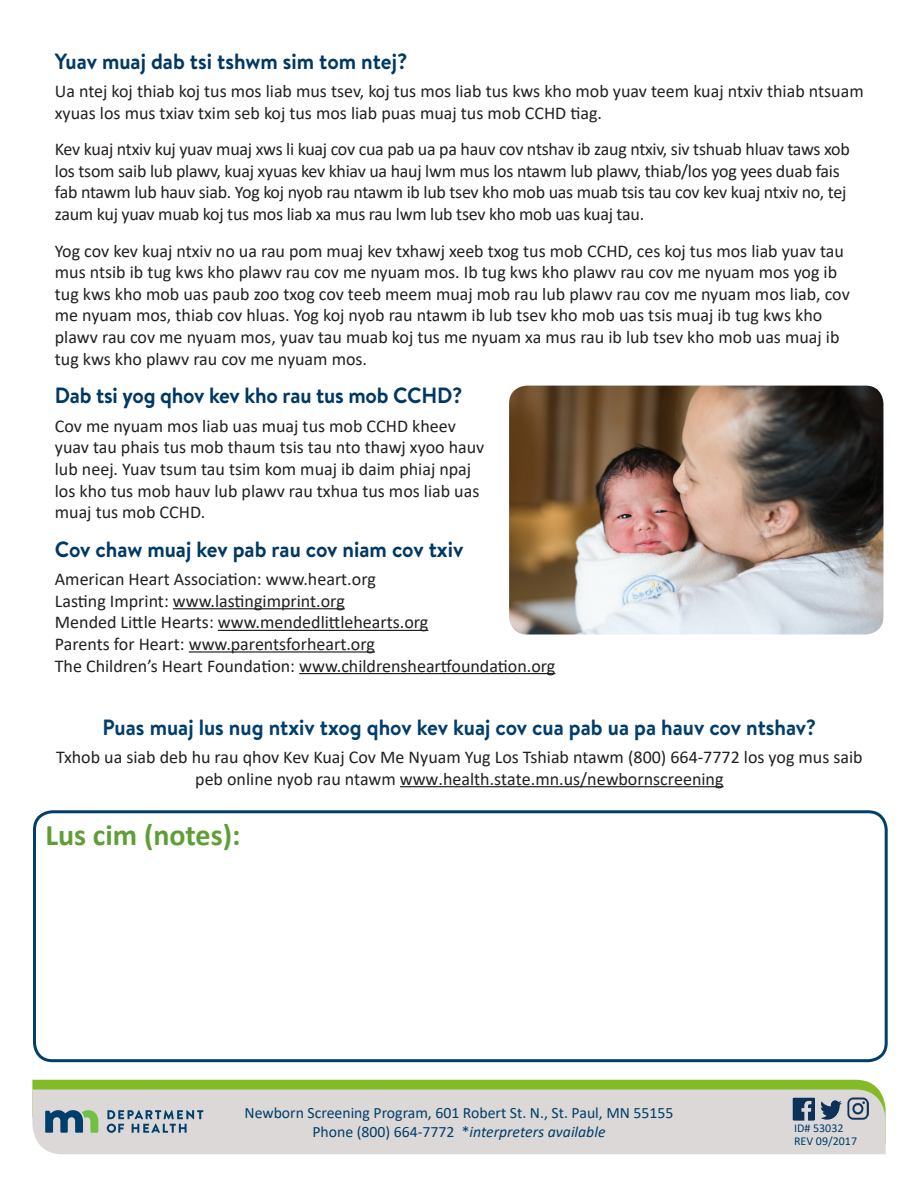
<style>
.page{position:relative;width:918px;height:1188px;background:#fff}
.page>*{position:absolute;margin:0;border:0;box-sizing:border-box;transform-origin:0 0}
.t1{font:700 30px "Calibri";color:#5f9e36}
.t2{font:700 22.05px "Brandon Text";letter-spacing:-.005em;color:#003864;scale:.95 1}
.t3{font:700 22.05px "Brandon Text";color:#003e6b;scale:.95 1}
.t4{font:18px/21.6px "Calibri";color:#231f20}
.t5{font:15.75px "Calibri";color:#003e6b}
.t6{font:italic 15.75px "Calibri";color:#003e6b}
.t7{font:12px "Calibri";color:#003e6b}
.s1{font-style:normal}
</style>
<div class="page">
<svg style="left:32px;top:1080px;width:847px;height:10px;background:#87bc31"></svg>
<div style="left:32px;top:1090px;width:854px;height:64px;background:#dcd8d7"></div>
<div style="left:33px;top:810px;width:855px;height:252px;border:3px solid #003e6b;border-radius:18px"></div>
<svg style="left:45px;top:1110px;width:53px;height:23px"></svg>
<svg style="left:107px;top:1110px;width:96px;height:23px;background:#99a9b6"></svg>
<img style="left:509px;top:386px;width:374px;height:248px">
<hr style="left:173px;top:608px;width:172px;height:1px;background:#231f20">
<hr style="left:218px;top:630px;width:210px;height:1px;background:#231f20">
<hr style="left:189px;top:651px;width:186px;height:2px;background:#231f20">
<hr style="left:299px;top:673px;width:256px;height:1px;background:#231f20">
<hr style="left:400px;top:786px;width:324px;height:1px;background:#231f20">
<img style="left:793px;top:1098px;width:22px;height:22px">
<img style="left:847px;top:1098px;width:21px;height:22px">
<img style="left:821px;top:1098px;width:21px;height:22px">
<h3 class="t2" style="left:55px;top:46px;width:373px">Yuav muaj dab tsi tshwm sim tom ntej?</h3>
<p class="t4" style="left:55px;top:80px;width:810px">Ua ntej koj thiab koj tus mos liab mus tsev, koj tus mos liab tus kws kho mob yuav teem kuaj ntxiv thiab ntsuam xyuas los mus txiav txim seb koj tus mos liab puas muaj tus mob CCHD tiag.</p>
<p class="t4" style="left:55px;top:138px;width:797px">Kev kuaj ntxiv kuj yuav muaj xws li kuaj cov cua pab ua pa hauv cov ntshav ib zaug ntxiv, siv tshuab hluav taws xob los tsom saib lub plawv, kuaj xyuas kev khiav ua hauj lwm mus los ntawm lub plawv, thiab/los yog yees duab fais fab ntawm lub hauv siab. Yog koj nyob rau ntawm ib lub tsev kho mob uas muab tsis tau cov kev kuaj ntxiv no, tej zaum kuj yuav muab koj tus mos liab xa mus rau lwm lub tsev kho mob uas kuaj tau.</p>
<p class="t4" style="left:55px;top:239px;width:796px">Yog cov kev kuaj ntxiv no ua rau pom muaj kev txhawj xeeb txog tus mob CCHD, ces koj tus mos liab yuav tau mus ntsib ib tug kws kho plawv rau cov me nyuam mos. Ib tug kws kho plawv rau cov me nyuam mos yog ib tug kws kho mob uas paub zoo txog cov teeb meem muaj mob rau lub plawv rau cov me nyuam mos liab, cov me nyuam mos, thiab cov hluas. Yog koj nyob rau ntawm ib lub tsev kho mob uas tsis muaj ib tug kws kho plawv rau cov me nyuam mos, yuav tau muab koj tus me nyuam xa mus rau ib lub tsev kho mob uas muaj ib tug kws kho plawv rau cov me nyuam mos.</p>
<h3 class="t2" style="left:55px;top:380px;width:431px">Dab tsi yog qhov kev kho rau tus mob CCHD?</h3>
<p class="t4" style="left:55px;top:414px;width:431px">Cov me nyuam mos liab uas muaj tus mob CCHD kheev yuav tau phais tus mob thaum tsis tau nto thawj xyoo hauv lub neej. Yuav tsum tau tsim kom muaj ib daim phiaj npaj los kho tus mob hauv lub plawv rau txhua tus mos liab uas muaj tus mob CCHD.</p>
<h3 class="t2" style="left:55px;top:534px;width:431px">Cov chaw muaj kev pab rau cov niam cov txiv</h3>
<p class="t4" style="left:55px;top:568px;width:322px">American Heart Association: www.heart.org</p>
<p class="t4" style="left:55px;top:590px;width:291px">Lasting Imprint: www.lastingimprint.org</p>
<p class="t4" style="left:55px;top:611px;width:375px">Mended Little Hearts: www.mendedlittlehearts.org</p>
<p class="t4" style="left:55px;top:633px;width:322px">Parents for Heart: www.parentsforheart.org</p>
<p class="t4" style="left:55px;top:654px;width:502px">The Children’s Heart Foundation: www.childrensheartfoundation.org</p>
<h3 class="t3" style="left:102px;top:712px;width:753px">Puas muaj lus nug ntxiv txog qhov kev kuaj cov cua pab ua pa hauv cov ntshav?</h3>
<p class="t4" style="left:56px;top:746px;width:808px;text-align:center">Txhob ua siab deb hu rau qhov Kev Kuaj Cov Me Nyuam Yug Los Tshiab ntawm (800) 664-7772 los yog mus saib peb online nyob rau ntawm www.health.state.mn.us/newbornscreening</p>
<h3 class="t1" style="left:45px;top:813px;width:196px">Lus cim (notes):</h3>
<p class="t5" style="left:244px;top:1102px;width:431px">Newborn Screening Program, 601 Robert St. N., St. Paul, MN 55155</p>
<p class="t6" style="left:312px;top:1121px;width:295px"><span class="s1">Phone (800) 664-7772 *</span>interpreters available</p>
<p class="t7" style="left:794px;top:1120px;width:51px">ID# 53032</p>
<p class="t7" style="left:794px;top:1133px;width:65px">REV 09/2017</p>
</div>
